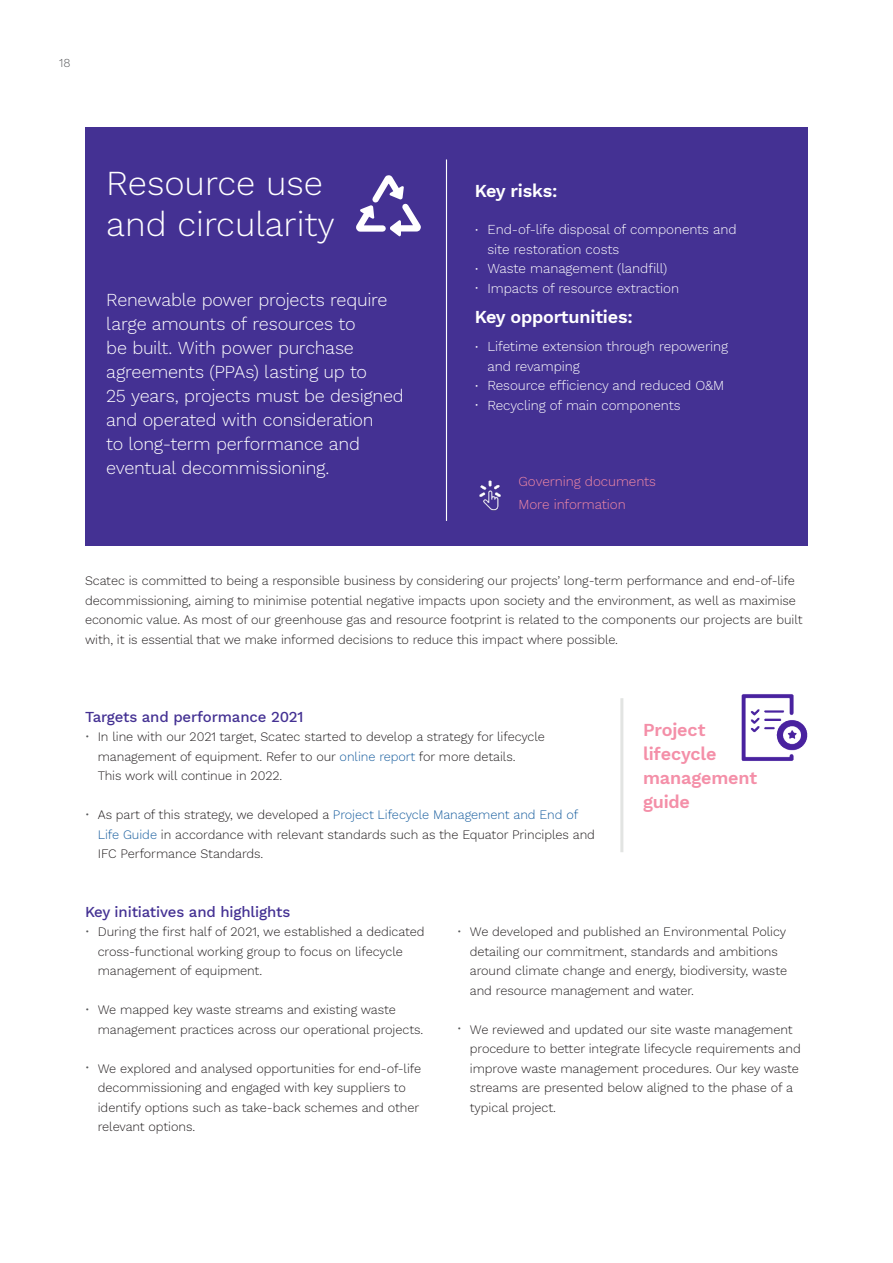
<style>
.page{position:relative;width:893px;height:1263px;background:#fff}
.page>*{position:absolute;margin:0;border:0;box-sizing:border-box;transform-origin:0 0}
.Headline_Style_1_-_B{font:300 34.5px/41.4px "Work Sans";color:#fff}
.Ingress{font:300 18px/24px "Work Sans";letter-spacing:-.015em;color:#fff}
.Ingress-2{font:600 18px/24px "Work Sans";letter-spacing:-.01em;color:#f48fa8}
.Headline_Style_3_-_B{font:600 18px "Work Sans";letter-spacing:-.01em;color:#fff}
.NOTER_Avsnittstittel{font:500 15px "Work Sans";letter-spacing:-.01em;color:#443193}
.t1{font:300 13.5px/19.5px "Work Sans";letter-spacing:-.005em;color:#fff}
.Illustration_Subhead{font:300 13.5px "Work Sans";letter-spacing:-.005em;color:#f38aa5}
.NOTER_Brødtekst_-_1{font:300 12.75px/19.5px "Work Sans";letter-spacing:-.005em;color:#231f20}
.t2{font:300 12px "Work Sans";color:#57585a}
.s1{font-size:9px}
.s2{font-size:10.5px;color:#57585a}
.s3{color:#175d9e}
</style>
<div class="page">
<div style="left:85px;top:128px;width:723px;height:418px;background:#443193"></div>
<hr style="left:446px;top:159px;width:1px;height:362px;background:#fff">
<img style="left:479px;top:480px;width:22px;height:31px">
<svg style="left:356px;top:175px;width:65px;height:62px"></svg>
<img style="left:741px;top:694px;width:67px;height:67px">
<hr style="left:620px;top:698px;width:3px;height:154px;background:#e2e4e2">
<p class="t2" style="left:59px;top:54px;width:13px">18</p>
<p class="Headline_Style_1_-_B" style="left:106px;top:161px;width:230px">Resource use and circularity</p>
<p class="Headline_Style_3_-_B" style="left:475px;top:177px;width:84px">Key risks:</p>
<p class="t1" style="left:487px;top:219px;width:251px;text-indent:-13px"><span class="s1">•</span> End-of-life disposal of components and site restoration costs</p>
<p class="t1" style="left:475px;top:258px;width:194px"><span class="s1">•</span> Waste management (landfill)</p>
<p class="t1" style="left:475px;top:278px;width:206px"><span class="s1">•</span> Impacts of resource extraction</p>
<p class="Headline_Style_3_-_B" style="left:475px;top:303px;width:160px">Key opportunities:</p>
<p class="t1" style="left:487px;top:336px;width:242px;text-indent:-13px"><span class="s1">•</span> Lifetime extension through repowering and revamping</p>
<p class="t1" style="left:475px;top:375px;width:251px"><span class="s1">•</span> Resource efficiency and reduced O&amp;M</p>
<p class="t1" style="left:475px;top:395px;width:207px"><span class="s1">•</span> Recycling of main components</p>
<p class="Ingress" style="left:106px;top:287px;width:299px">Renewable power projects require large amounts of resources to<br>be built. With power purchase agreements (PPAs) lasting up to<br>25 years, projects must be designed and operated with consideration<br>to long-term performance and eventual decommissioning.</p>
<p class="Illustration_Subhead" style="left:519px;top:471px;width:139px">Governing documents</p>
<p class="Illustration_Subhead" style="left:519px;top:494px;width:109px">More information</p>
<p class="NOTER_Brødtekst_-_1" style="left:85px;top:570px;width:719px">Scatec is committed to being a responsible business by considering our projects’ long-term performance and end-of-life decommissioning, aiming to minimise potential negative impacts upon society and the environment, as well as maximise economic value. As most of our greenhouse gas and resource footprint is related to the components our projects are built with, it is essential that we make informed decisions to reduce this impact where possible.</p>
<p class="NOTER_Avsnittstittel" style="left:85px;top:705px;width:220px">Targets and performance 2021</p>
<p class="NOTER_Brødtekst_-_1" style="left:98px;top:726px;width:449px;text-indent:-13px"><span class="s2">•</span> In line with our 2021 target, Scatec started to develop a strategy for lifecycle management of equipment. Refer to our <span class="s3">online report</span> for more details.<br>This work will continue in 2022.</p>
<p class="NOTER_Brødtekst_-_1" style="left:98px;top:804px;width:499px;text-indent:-13px"><span class="s2">•</span> As part of this strategy, we developed a <span class="s3">Project Lifecycle Management and End of<br>Life Guide</span> in accordance with relevant standards such as the Equator Principles and<br>IFC Performance Standards.</p>
<p class="Ingress-2" style="left:643px;top:717px;width:115px">Project lifecycle management guide</p>
<p class="NOTER_Avsnittstittel" style="left:85px;top:900px;width:207px">Key initiatives and highlights</p>
<p class="NOTER_Brødtekst_-_1" style="left:98px;top:921px;width:328px;text-indent:-13px"><span class="s2">•</span> During the first half of 2021, we established a dedicated cross-functional working group to focus on lifecycle management of equipment.</p>
<p class="NOTER_Brødtekst_-_1" style="left:98px;top:999px;width:327px;text-indent:-13px"><span class="s2">•</span> We mapped key waste streams and existing waste management practices across our operational projects.</p>
<p class="NOTER_Brødtekst_-_1" style="left:98px;top:1058px;width:325px;text-indent:-13px"><span class="s2">•</span> We explored and analysed opportunities for end-of-life decommissioning and engaged with key suppliers to identify options such as take-back schemes and other relevant options.</p>
<p class="NOTER_Brødtekst_-_1" style="left:470px;top:921px;width:319px;text-indent:-13px"><span class="s2">•</span> We developed and published an Environmental Policy detailing our commitment, standards and ambitions around climate change and energy, biodiversity, waste and resource management and water.</p>
<p class="NOTER_Brødtekst_-_1" style="left:470px;top:1019px;width:332px;text-indent:-13px"><span class="s2">•</span> We reviewed and updated our site waste management procedure to better integrate lifecycle requirements and improve waste management procedures. Our key waste streams are presented below aligned to the phase of a typical project.</p>
</div>
